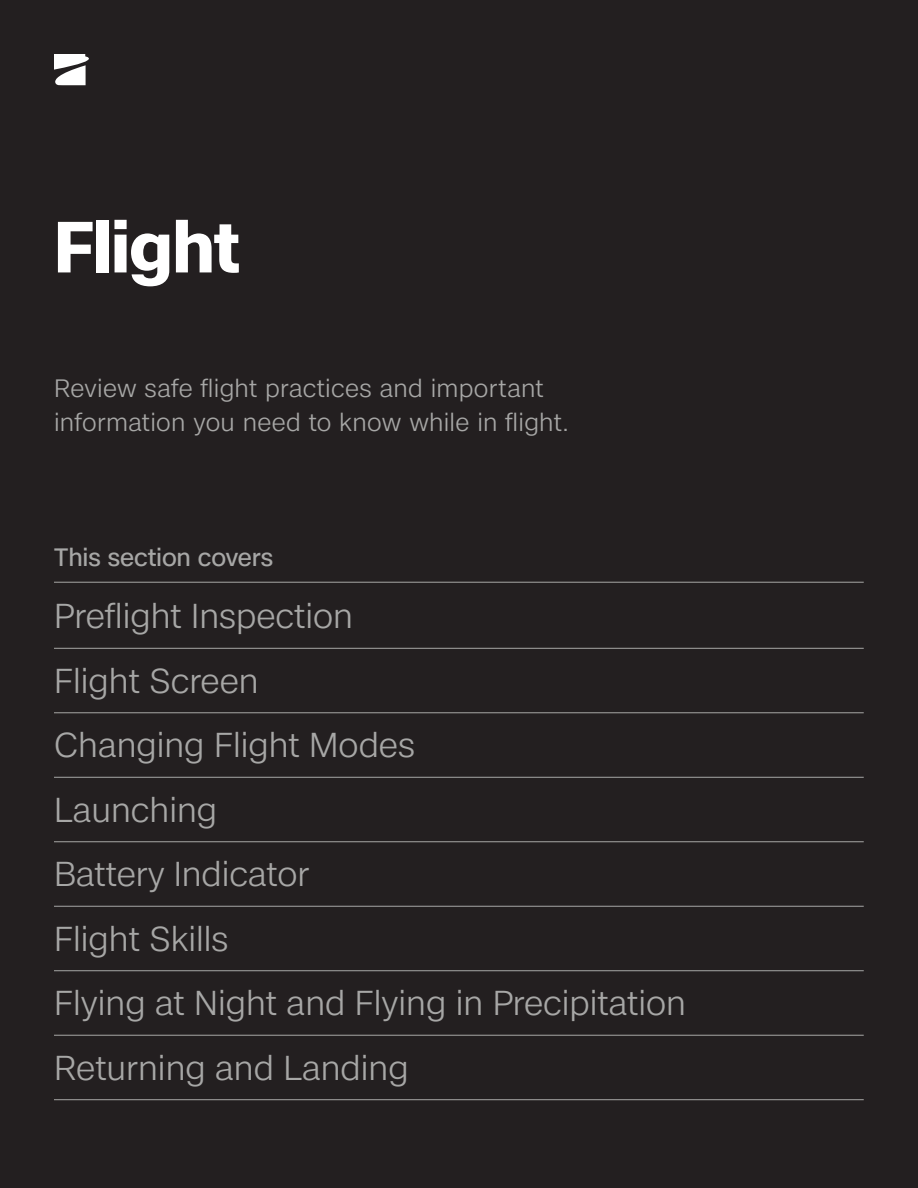
<style>
.page{position:relative;width:918px;height:1188px;background:#231f20}
.page>*{position:absolute;margin:0;border:0;box-sizing:border-box;transform-origin:0 0}
.t1{font:700 69px "Case";letter-spacing:-.01em;color:#fff}
.t2{font:300 33px "Case";color:#a7a7a6}
.Body_copy{font:300 24px/33.8px "Case";letter-spacing:.01em;color:#a7a7a6}
.Section_Headings_Eyebrow{font:24px "Case";letter-spacing:-.005em;color:#a7a7a6}
</style>
<div class="page">
<svg style="left:54px;top:54px;width:35px;height:31px"></svg>
<hr style="left:54px;top:648px;width:810px;height:1px;background:#a7a7a6">
<hr style="left:54px;top:582px;width:810px;height:1px;background:#a7a7a6">
<hr style="left:54px;top:713px;width:810px;height:1px;background:#a7a7a6">
<hr style="left:54px;top:777px;width:810px;height:1px;background:#a7a7a6">
<hr style="left:54px;top:842px;width:810px;height:1px;background:#a7a7a6">
<hr style="left:54px;top:906px;width:810px;height:1px;background:#a7a7a6">
<hr style="left:54px;top:970px;width:810px;height:1px;background:#a7a7a6">
<hr style="left:54px;top:1035px;width:810px;height:1px;background:#a7a7a6">
<hr style="left:54px;top:1099px;width:810px;height:1px;background:#a7a7a6">
<p class="t1" style="left:54px;top:194px;width:187px">Flight</p>
<p class="Body_copy" style="left:54px;top:371px;width:516px">Review safe flight practices and important information you need to know while in flight.</p>
<p class="Section_Headings_Eyebrow" style="left:54px;top:539px;width:221px">This section covers</p>
<p class="t2" style="left:54px;top:591px;width:300px">Preflight Inspection</p>
<p class="t2" style="left:54px;top:656px;width:206px">Flight Screen</p>
<p class="t2" style="left:54px;top:720px;width:362px">Changing Flight Modes</p>
<p class="t2" style="left:54px;top:785px;width:164px">Launching</p>
<p class="t2" style="left:54px;top:850px;width:257px">Battery Indicator</p>
<p class="t2" style="left:54px;top:914px;width:176px">Flight Skills</p>
<p class="t2" style="left:54px;top:979px;width:633px">Flying at Night and Flying in Precipitation</p>
<p class="t2" style="left:54px;top:1043px;width:356px">Returning and Landing</p>
</div>
